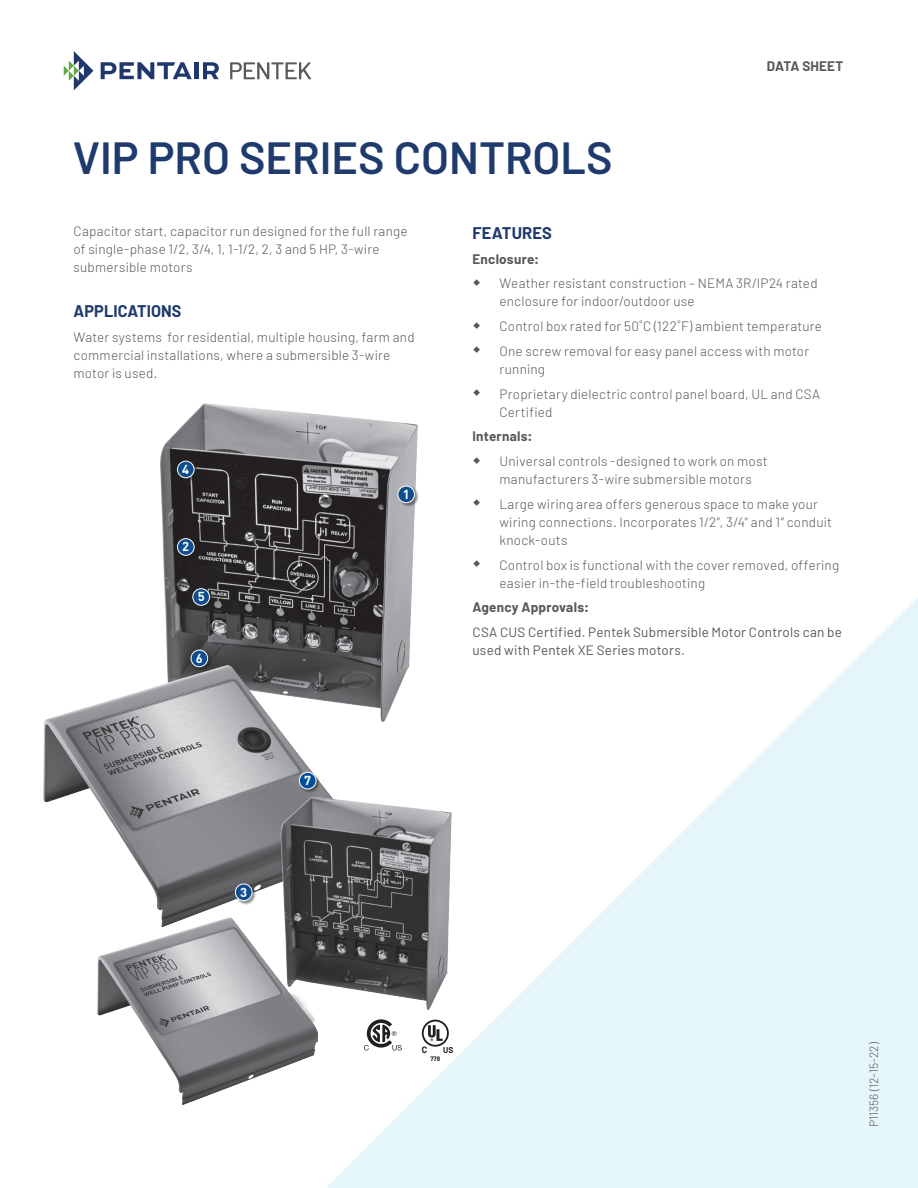
<style>
.page{position:relative;width:918px;height:1188px;background:#fff}
.page>*{position:absolute;margin:0;border:0;box-sizing:border-box;transform-origin:0 0}
.t1{font:600 45px "Barlow";color:#1f3a6d}
.t2{font:700 16.5px "Barlow";letter-spacing:.005em;color:#1f3a6d}
.Body_Copy{font:300 13.5px/18px "Barlow";letter-spacing:.015em;color:#57585a}
.t3{font:13.5px/18px "Barlow";letter-spacing:.015em;color:#57585a}
.Body_Copy-2{font:700 13.5px "Barlow";letter-spacing:.02em;color:#57585a}
.t4{font:700 12.9px "DIN Pro";color:#fff}
.Cover_Form_Number{font:300 12px "Barlow";color:#57585a}
.t5{font:700 9px "Barlow";color:#231f20}
.t6{font:700 8.25px "Barlow";color:#231f20}
.t7{font:700 6.3px "Barlow";color:#231f20}
</style>
<div class="page">
<svg style="left:326px;top:597px;width:592px;height:591px;fill:#e6f7fb"></svg>
<div style="left:422px;top:1020px;width:27px;height:27px;border:2px solid #231f20;border-radius:50%"></div>
<svg style="left:428px;top:1028px;width:15px;height:13px"></svg>
<svg style="left:364px;top:1028px;width:38px;height:22px"></svg>
<img style="left:160px;top:403px;width:280px;height:327px">
<img style="left:43px;top:665px;width:308px;height:253px">
<img style="left:244px;top:764px;width:246px;height:264px">
<img style="left:97px;top:918px;width:221px;height:187px">
<div style="left:398px;top:486px;width:21px;height:21px;background:#231f20;opacity:.5"></div>
<div style="left:398px;top:486px;width:16px;height:17px;background:#0f4e8e;border-radius:50%"></div>
<div style="left:398px;top:486px;width:17px;height:17px;border:1px solid #fff;border-radius:50%"></div>
<div style="left:177px;top:539px;width:21px;height:20px;background:#231f20;opacity:.5"></div>
<div style="left:177px;top:539px;width:17px;height:16px;background:#0f4e8e;border-radius:50%"></div>
<div style="left:177px;top:538px;width:17px;height:18px;border:1px solid #fff;border-radius:50%"></div>
<div style="left:235px;top:884px;width:21px;height:21px;background:#231f20;opacity:.5"></div>
<div style="left:235px;top:884px;width:17px;height:17px;background:#0f4e8e;border-radius:50%"></div>
<div style="left:235px;top:884px;width:17px;height:17px;border:1px solid #fff;border-radius:50%"></div>
<div style="left:177px;top:461px;width:21px;height:21px;background:#231f20;opacity:.5"></div>
<div style="left:178px;top:461px;width:16px;height:17px;background:#0f4e8e;border-radius:50%"></div>
<div style="left:177px;top:461px;width:17px;height:17px;border:1px solid #fff;border-radius:50%"></div>
<div style="left:193px;top:589px;width:21px;height:20px;background:#231f20;opacity:.5"></div>
<div style="left:193px;top:589px;width:16px;height:16px;background:#0f4e8e;border-radius:50%"></div>
<div style="left:193px;top:588px;width:17px;height:18px;border:1px solid #fff;border-radius:50%"></div>
<div style="left:191px;top:650px;width:21px;height:21px;background:#231f20;opacity:.5"></div>
<div style="left:191px;top:650px;width:17px;height:17px;background:#0f4e8e;border-radius:50%"></div>
<div style="left:191px;top:650px;width:17px;height:17px;border:1px solid #fff;border-radius:50%"></div>
<div style="left:299px;top:773px;width:21px;height:20px;background:#231f20;opacity:.5"></div>
<div style="left:299px;top:772px;width:17px;height:17px;background:#014e99;border-radius:50%"></div>
<div style="left:299px;top:772px;width:17px;height:17px;border:1px solid #fff;border-radius:50%"></div>
<svg style="left:64px;top:51px;width:29px;height:39px"></svg>
<svg style="left:101px;top:62px;width:91px;height:17px"></svg>
<hr style="left:195px;top:62px;width:4px;height:17px;background:#20376e">
<svg style="left:203px;top:62px;width:16px;height:17px"></svg>
<svg style="left:230px;top:62px;width:81px;height:17px"></svg>
<p class="t1" style="left:73px;top:130px;width:542px">VIP PRO SERIES CONTROLS</p>
<p class="Body_Copy-2" style="left:767px;top:57px;width:78px">DATA SHEET</p>
<p class="Body_Copy" style="left:74px;top:222px;width:336px">Capacitor start, capacitor run designed for the full range of single-phase 1/2, 3/4, 1, 1-1/2, 2, 3 and 5 HP, 3-wire submersible motors</p>
<p class="t2" style="left:74px;top:301px;width:110px">APPLICATIONS</p>
<p class="Body_Copy" style="left:74px;top:328px;width:343px">Water systems for residential, multiple housing, farm and commercial installations, where a submersible 3-wire motor is used.</p>
<p class="t4" style="left:182px;top:458px;width:8px">4</p>
<p class="t4" style="left:182px;top:536px;width:8px">2</p>
<p class="t4" style="left:198px;top:586px;width:8px">5</p>
<p class="t4" style="left:196px;top:647px;width:8px">6</p>
<p class="t4" style="left:240px;top:881px;width:8px">3</p>
<p class="t4" style="left:304px;top:770px;width:8px">7</p>
<p class="t4" style="left:403px;top:483px;width:8px">1</p>
<p class="t2" style="left:472px;top:223px;width:81px">FEATURES</p>
<p class="Body_Copy-2" style="left:472px;top:250px;width:68px">Enclosure:</p>
<p class="Body_Copy" style="left:500px;top:274px;width:320px">Weather resistant construction – NEMA 3R/IP24 rated enclosure for indoor/outdoor use</p>
<p class="Body_Copy" style="left:500px;top:317px;width:324px">Control box rated for 50˚C (122˚F) ambient temperature</p>
<p class="Body_Copy" style="left:500px;top:342px;width:311px">One screw removal for easy panel access with motor running</p>
<p class="Body_Copy" style="left:500px;top:385px;width:322px">Proprietary dielectric control panel board, UL and CSA<br>Certified</p>
<p class="Body_Copy-2" style="left:472px;top:428px;width:62px">Internals:</p>
<p class="Body_Copy" style="left:499px;top:452px;width:270px">Universal controls ‑designed to work on most manufacturers 3-wire submersible motors</p>
<p class="Body_Copy" style="left:499px;top:495px;width:334px">Large wiring area offers generous space to make your wiring connections. Incorporates 1/2”, 3/4” and 1” conduit knock-outs</p>
<p class="Body_Copy" style="left:499px;top:556px;width:341px">Control box is functional with the cover removed, offering easier in-the-field troubleshooting</p>
<p class="Body_Copy-2" style="left:472px;top:599px;width:118px">Agency Approvals:</p>
<p class="t3" style="left:472px;top:622px;width:371px">CSA CUS Certified. Pentek Submersible Motor Controls can be used with Pentek XE Series motors.</p>
<p class="t5" style="left:422px;top:1045px;width:7px">C</p>
<p class="t6" style="left:443px;top:1045px;width:12px">US</p>
<p class="t7" style="left:431px;top:1054px;width:11px">778</p>
<p class="Cover_Form_Number" style="left:866px;top:1127px;width:86px;rotate:-90deg">P11356 (12-15-22)</p>
</div>
